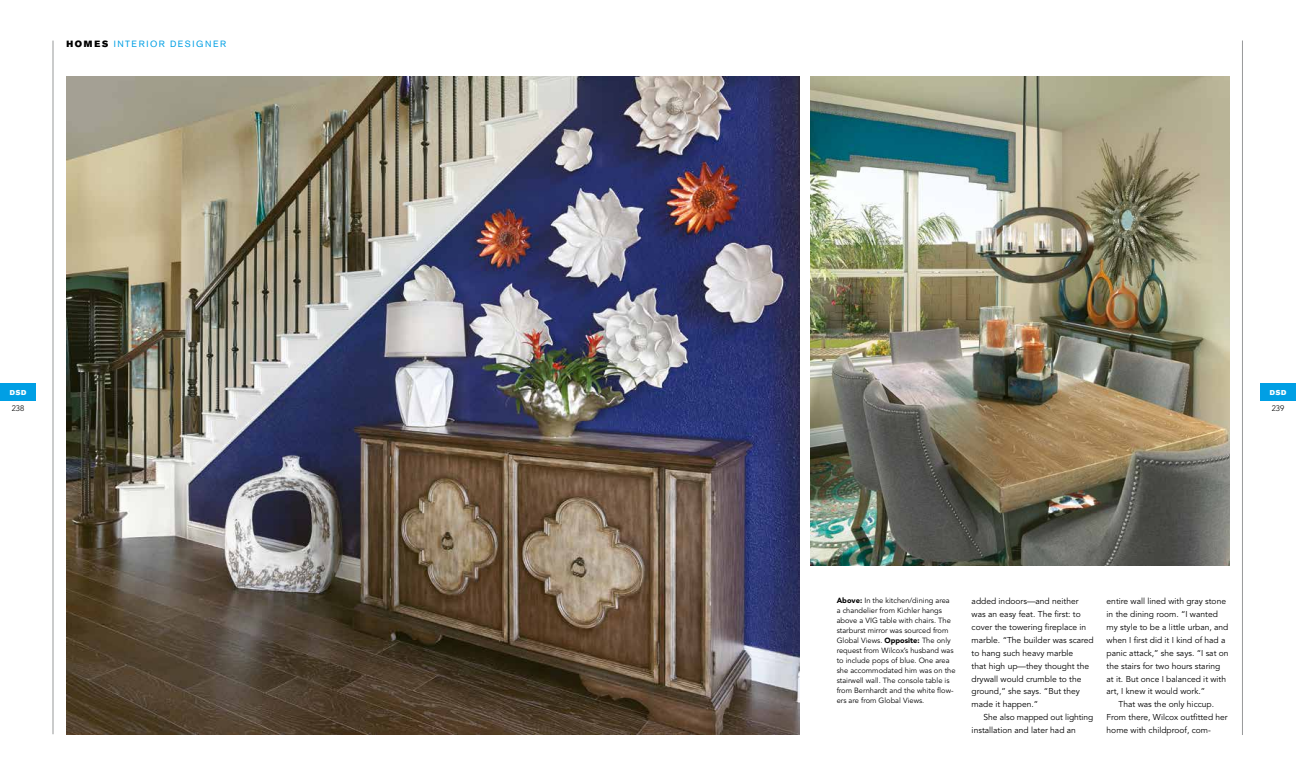
<style>
.page{position:relative;width:1296px;height:783px;background:#fff}
.page>*{position:absolute;margin:0;border:0;box-sizing:border-box;transform-origin:0 0}
.t1{font:9px "Akzidenz Grotesk BE";letter-spacing:.17em;color:#009fe4}
.t2{font:8.5px/13px "Avenir";color:#000}
.t3{font:300 8px "Avenir";color:#000}
.t4{font:7.5px/10px "Avenir";color:#000}
.t5{font:7px "Akzidenz Grotesk BE Super";letter-spacing:.075em;color:#fff}
.s1{font-family:"Akzidenz Grotesk BE Super";color:#000}
.s2{font-weight:900}
</style>
<div class="page">
<img style="left:66px;top:76px;width:733px;height:658px">
<hr style="left:1242px;top:41px;width:1px;height:694px;background:#979899">
<div style="left:1260px;top:383px;width:36px;height:18px;background:#009fe4"></div>
<hr style="left:53px;top:41px;width:1px;height:693px;background:#979899">
<div style="left:0;top:383px;width:36px;height:18px;background:#009fe4"></div>
<img style="left:810px;top:76px;width:420px;height:489px">
<p class="t1" style="left:66px;top:39px;width:161px"><span class="s1">HOMES</span> INTERIOR DESIGNER</p>
<p class="t5" style="left:10px;top:388px;width:18px">DSD</p>
<p class="t3" style="left:12px;top:404px;width:14px">238</p>
<p class="t5" style="left:1270px;top:388px;width:18px">DSD</p>
<p class="t3" style="left:1272px;top:404px;width:14px">239</p>
<p class="t4" style="left:837px;top:595px;width:120px"><span class="s2">Above:</span> In the kitchen/dining area a chandelier from Kichler hangs above a VIG table with chairs. The starburst mirror was sourced from<br>Global Views. <span class="s2">Opposite:</span> The only request from Wilcox’s husband was to include pops of blue. One area she accommodated him was on the stairwell wall. The console table is from Bernhardt and the white flow&shy;ers are from Global Views.</p>
<p class="t2" style="left:972px;top:594px;width:124px">added indoors—and neither was an easy feat. The first: to cover the towering fireplace in marble. “The builder was scared to hang such heavy marble<br>that high up—they thought the drywall would crumble to the ground,” she says. “But they made it happen.”</p>
<p class="t2" style="left:972px;top:711px;width:123px;text-indent:12px">She also mapped out lighting installation and later had an</p>
<p class="t2" style="left:1107px;top:594px;width:121px">entire wall lined with gray stone</p>
<p class="t2" style="left:1107px;top:607px;width:113px">in the dining room. “I wanted</p>
<p class="t2" style="left:1107px;top:620px;width:123px">my style to be a little urban, and</p>
<p class="t2" style="left:1107px;top:633px;width:120px">when I first did it I kind of had a</p>
<p class="t2" style="left:1107px;top:646px;width:123px">panic attack,” she says. “I sat on</p>
<p class="t2" style="left:1107px;top:659px;width:115px">the stairs for two hours staring</p>
<p class="t2" style="left:1107px;top:672px;width:121px">at it. But once I balanced it with</p>
<p class="t2" style="left:1107px;top:685px;width:100px">art, I knew it would work.”</p>
<p class="t2" style="left:1119px;top:698px;width:97px">That was the only hiccup.</p>
<p class="t2" style="left:1107px;top:711px;width:123px">From there, Wilcox outfitted her</p>
<p class="t2" style="left:1107px;top:724px;width:106px">home with childproof, com-</p>
</div>
